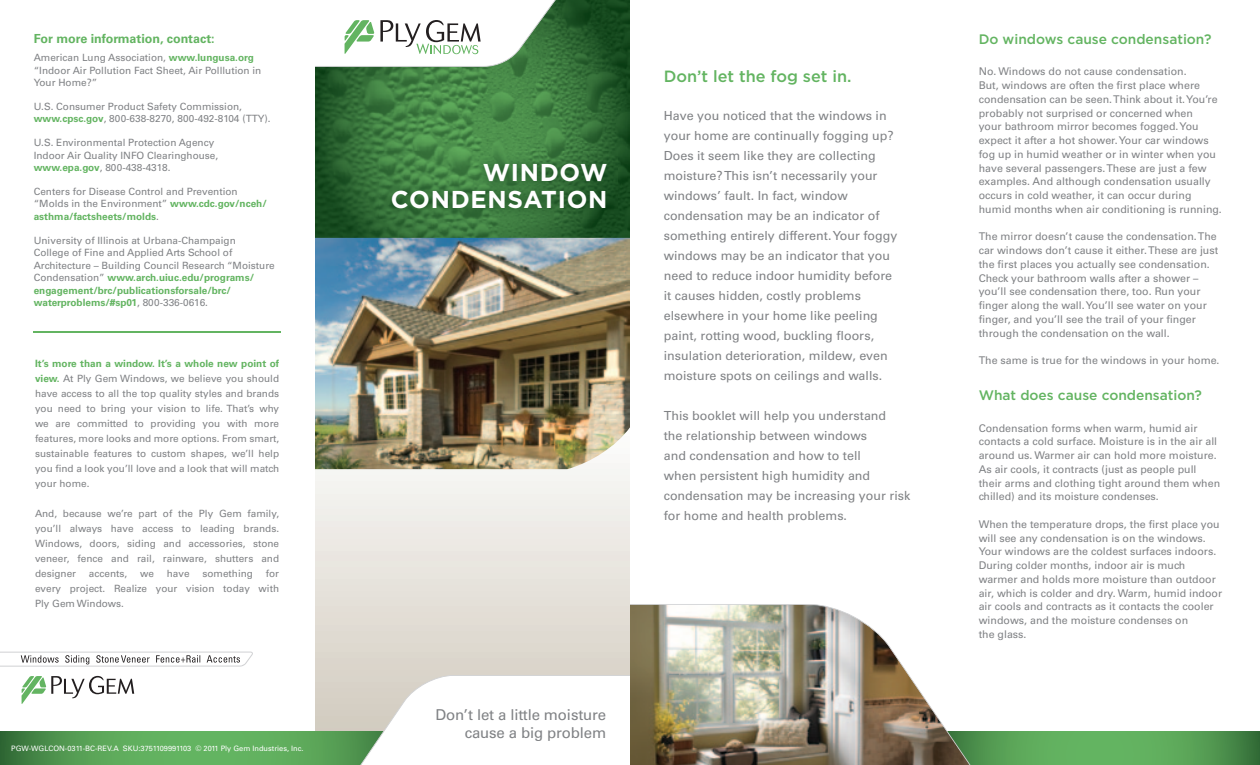
<style>
.page{position:relative;width:1260px;height:765px;background:#fff}
.page>*{position:absolute;margin:0;border:0;box-sizing:border-box;transform-origin:0 0}
.t1{font:700 24.38px/26.2px "Gotham";letter-spacing:.03em;color:#fff;text-align:right}
.t2{font:500 16.25px "Gotham";color:#63b461}
.t3{font:15px/18px "Univers";letter-spacing:-.01em;color:#808285;text-align:right}
.t4{font:500 13.75px "Gotham";color:#63b461}
.t5{font:12.5px/20px "Univers";color:#808285}
.t6{font:700 12.5px "Univers";color:#63b461}
.t7{font:10.62px/13.8px "Univers";color:#808285}
.t8{font:10px/15px "Univers";color:#808285}
.t9{font:7.38px "Univers";color:#fff}
.s1{font-weight:700;color:#63b461}
</style>
<div class="page">
<svg style="left:974px;top:731px;width:286px;height:34px;background:#59a357"></svg>
<svg style="left:315px;top:469px;width:315px;height:262px;background:#e7e3dd"></svg>
<svg style="left:0;top:731px;width:345px;height:34px;background:#59a457"></svg>
<img style="left:315px;top:0;width:315px;height:238px">
<svg style="left:315px;top:0;width:253px;height:67px"></svg>
<img style="left:315px;top:238px;width:315px;height:231px">
<img style="left:380px;top:152px;width:237px;height:67px">
<svg style="left:345px;top:675px;width:285px;height:90px"></svg>
<img style="left:630px;top:604px;width:344px;height:161px">
<svg style="left:0;top:652px;width:253px;height:15px"></svg>
<svg style="left:22px;top:676px;width:112px;height:28px"></svg>
<hr style="left:34px;top:332px;width:247px;height:1px;background:#63b461">
<p class="t6" style="left:34px;top:31px;width:182px">For more information, contact:</p>
<p class="t8" style="left:34px;top:51px;width:229px;line-height:12.5px">American Lung Association, <span class="s1">www.lungusa.org </span>“Indoor Air Pollution Fact Sheet, Air Polllution in<br>Your Home?”</p>
<p class="t8" style="left:34px;top:100px;width:238px;line-height:12.5px">U.S. Consumer Product Safety Commission, <span class="s1">www.cpsc.gov</span>, 800-638-8270, 800-492-8104 (TTY).</p>
<p class="t8" style="left:34px;top:136px;width:186px;line-height:12.5px">U.S. Environmental Protection Agency<br>Indoor Air Quality INFO Clearinghouse, <span class="s1">www.epa.gov</span>, 800-438-4318.</p>
<p class="t8" style="left:34px;top:185px;width:235px;line-height:12.5px">Centers for Disease Control and Prevention “Molds in the Environment” <span class="s1">www.cdc.gov/nceh/ asthma/factsheets/molds</span>.</p>
<p class="t8" style="left:34px;top:234px;width:243px;line-height:12.5px">University of Illinois at Urbana-Champaign<br>College of Fine and Applied Arts School of Architecture – Building Council Research “Moisture Condensation” <span class="s1">www.arch.uiuc.edu/programs/ engagement/brc/publicationsforsale/brc/ waterproblems/#sp01</span>, 800-336-0616.</p>
<p class="t8" style="left:35px;top:356px;width:246px;text-align:justify"><span class="s1">It’s more than a window. It’s a whole new point of view.</span> At Ply Gem Windows, we believe you should have access to all the top quality styles and brands you need to bring your vision to life. That’s why we are committed to providing you with more features, more looks and more options. From smart, sustainable features to custom shapes, we’ll help you find a look you’ll love and a look that will match your home.</p>
<p class="t8" style="left:35px;top:506px;width:246px;text-align:justify">And, because we’re part of the Ply Gem family, you’ll always have access to leading brands.<br>Windows, doors, siding and accessories, stone veneer, fence and rail, rainware, shutters and designer</p>
<p class="t8" style="left:35px;top:566px;width:246px;text-align:justify;text-indent:231px">for every project. Realize your vision today with Ply Gem Windows.</p>
<p class="t8" style="left:89px;top:566px;width:40px">accents,</p>
<p class="t8" style="left:140px;top:566px;width:15px">we</p>
<p class="t8" style="left:167px;top:566px;width:24px">have</p>
<p class="t8" style="left:202px;top:566px;width:52px">something</p>
<p class="t9" style="left:11px;top:744px;width:294px">PGW-WGLCON-0311-BC-REV.A SKU:3751109991103 © 2011 Ply Gem Industries, Inc.</p>
<h1 class="t1" style="left:391px;top:159px;width:218px">WINDOW<br>CONDENSATION</h1>
<h2 class="t2" style="left:664px;top:68px;width:189px">Don’t let the fog set in.</h2>
<p class="t5" style="left:664px;top:106px;width:235px">Have you noticed that the windows in your home are continually fogging up?<br>Does it seem like they are collecting moisture? This isn’t necessarily your windows’ fault. In fact, window condensation may be an indicator of something entirely different. Your foggy windows may be an indicator that you need to reduce indoor humidity before it causes hidden, costly problems elsewhere in your home like peeling paint, rotting wood, buckling floors, insulation deterioration, mildew, even moisture spots on ceilings and walls.</p>
<p class="t5" style="left:664px;top:406px;width:248px">This booklet will help you understand<br>the relationship between windows<br>and condensation and how to tell<br>when persistent high humidity and condensation may be increasing your risk for home and health problems.</p>
<h3 class="t3" style="left:436px;top:705px;width:172px">Don’t let a little moisture cause a big problem</h3>
<p class="t4" style="left:979px;top:32px;width:234px">Do windows cause condensation?</p>
<p class="t7" style="left:979px;top:65px;width:245px">No. Windows do not cause condensation.<br>But, windows are often the first place where condensation can be seen. Think about it. You’re probably not surprised or concerned when<br>your bathroom mirror becomes fogged. You expect it after a hot shower. Your car windows fog up in humid weather or in winter when you have several passengers. These are just a few examples. And although condensation usually occurs in cold weather, it can occur during humid months when air conditioning is running.</p>
<p class="t7" style="left:979px;top:230px;width:241px">The mirror doesn’t cause the condensation. The car windows don’t cause it either. These are just the first places you actually see condensation.<br>Check your bathroom walls after a shower – you’ll see condensation there, too. Run your finger along the wall. You’ll see water on your finger, and you’ll see the trail of your finger through the condensation on the wall.</p>
<p class="t7" style="left:979px;top:354px;width:242px">The same is true for the windows in your home.</p>
<p class="t4" style="left:979px;top:388px;width:225px">What does cause condensation?</p>
<p class="t7" style="left:979px;top:421px;width:243px">Condensation forms when warm, humid air contacts a cold surface. Moisture is in the air all around us. Warmer air can hold more moisture.<br>As air cools, it contracts (just as people pull their arms and clothing tight around them when chilled) and its moisture condenses.</p>
<p class="t7" style="left:979px;top:517px;width:245px">When the temperature drops, the first place you will see any condensation is on the windows.<br>Your windows are the coldest surfaces indoors.<br>During colder months, indoor air is much warmer and holds more moisture than outdoor air, which is colder and dry. Warm, humid indoor air cools and contracts as it contacts the cooler windows, and the moisture condenses on<br>the glass.</p>
</div>
